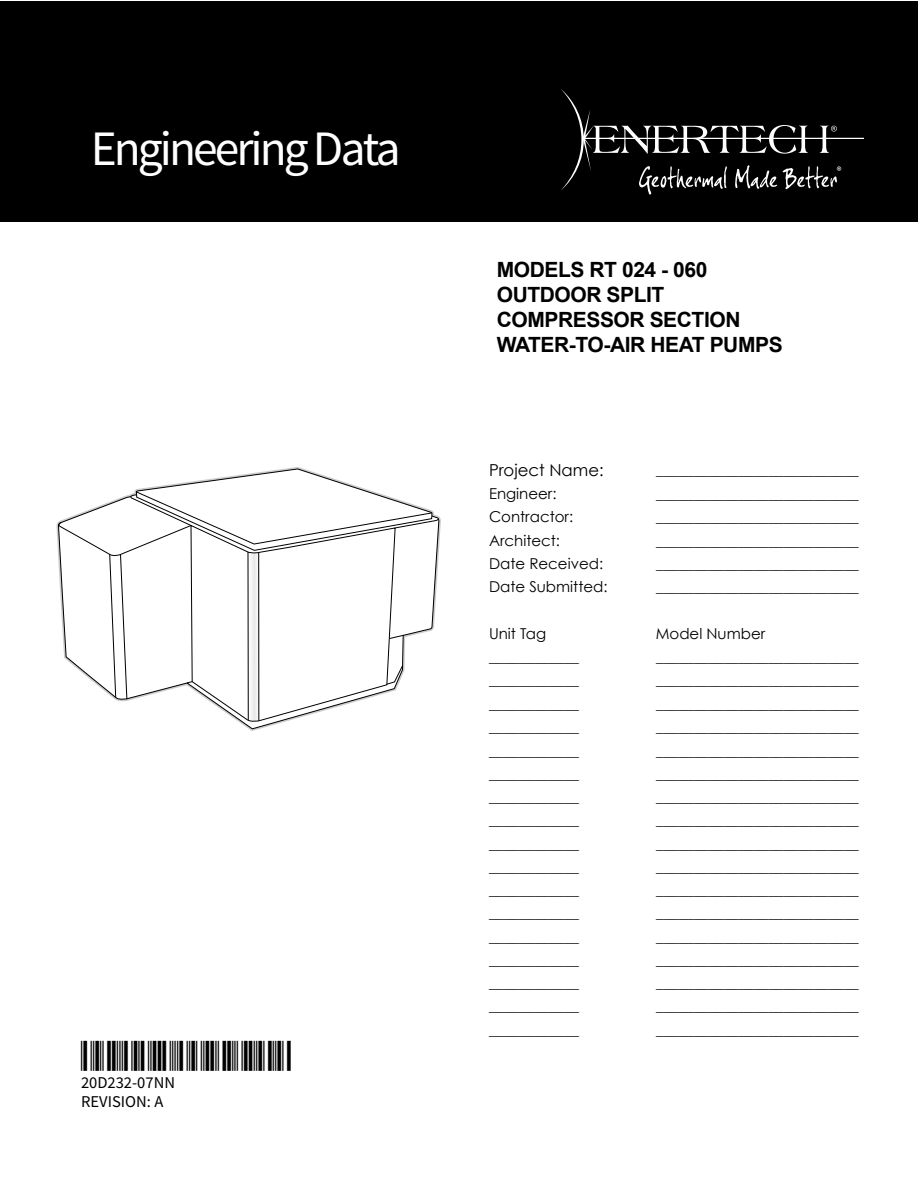
<style>
.page{position:relative;width:918px;height:1188px;background:#fff}
.page>*{position:absolute;margin:0;border:0;box-sizing:border-box;transform-origin:0 0}
.t1{font:49.5px "Source Sans Pro";letter-spacing:-.06em;color:#fff}
.t2{font:700 21px "Arial";letter-spacing:-.02em;color:#000}
.t3{font:16.5px "Source Sans Pro";color:#000}
.t4{font:16.5px "Century Gothic";color:#000}
.TOC_title{font:15px "Century Gothic";color:#000}
</style>
<div class="page">
<div style="left:0;top:1px;width:918px;height:221px;background:#000"></div>
<hr style="left:585px;top:138px;width:279px;height:1px;background:#fff">
<svg style="left:561px;top:89px;width:280px;height:106px"></svg>
<svg style="left:134px;top:469px;width:300px;height:260px"></svg>
<svg style="left:432px;top:514px;width:7px;height:209px"></svg>
<svg style="left:57px;top:491px;width:375px;height:232px"></svg>
<p class="t1" style="left:91px;top:118px;width:312px">Engineering Data</p>
<p class="t3" style="left:81px;top:1072px;width:96px">20D232-07NN</p>
<p class="t3" style="left:81px;top:1092px;width:84px">REVISION: A</p>
<p class="t2" style="left:497px;top:255px;width:212px">MODELS RT 024 - 060</p>
<p class="t2" style="left:497px;top:281px;width:169px">OUTDOOR SPLIT</p>
<p class="t2" style="left:497px;top:306px;width:245px">COMPRESSOR SECTION</p>
<p class="t2" style="left:497px;top:331px;width:287px">WATER-TO-AIR HEAT PUMPS</p>
<p class="t4" style="left:489px;top:460px;width:116px">Project Name:</p>
<p class="TOC_title" style="left:489px;top:484px;width:69px">Engineer:</p>
<p class="TOC_title" style="left:489px;top:508px;width:86px">Contractor:</p>
<p class="TOC_title" style="left:489px;top:531px;width:73px">Architect:</p>
<p class="TOC_title" style="left:489px;top:554px;width:116px">Date Received:</p>
<p class="TOC_title" style="left:489px;top:577px;width:120px">Date Submitted:</p>
<p class="TOC_title" style="left:656px;top:460px;width:204px">___________________________</p>
<p class="TOC_title" style="left:656px;top:484px;width:204px">___________________________</p>
<p class="TOC_title" style="left:656px;top:508px;width:204px">___________________________</p>
<p class="TOC_title" style="left:656px;top:531px;width:204px">___________________________</p>
<p class="TOC_title" style="left:656px;top:554px;width:204px">___________________________</p>
<p class="TOC_title" style="left:656px;top:577px;width:204px">___________________________</p>
<p class="TOC_title" style="left:489px;top:624px;width:59px">Unit Tag</p>
<p class="TOC_title" style="left:656px;top:624px;width:111px">Model Number</p>
<p class="TOC_title" style="left:489px;top:647px;width:91px">____________</p>
<p class="TOC_title" style="left:656px;top:647px;width:204px">___________________________</p>
<p class="TOC_title" style="left:489px;top:670px;width:91px">____________</p>
<p class="TOC_title" style="left:656px;top:670px;width:204px">___________________________</p>
<p class="TOC_title" style="left:489px;top:695px;width:91px">____________</p>
<p class="TOC_title" style="left:656px;top:695px;width:204px">___________________________</p>
<p class="TOC_title" style="left:489px;top:718px;width:91px">____________</p>
<p class="TOC_title" style="left:656px;top:718px;width:204px">___________________________</p>
<p class="TOC_title" style="left:489px;top:741px;width:91px">____________</p>
<p class="TOC_title" style="left:656px;top:741px;width:204px">___________________________</p>
<p class="TOC_title" style="left:489px;top:764px;width:91px">____________</p>
<p class="TOC_title" style="left:656px;top:764px;width:204px">___________________________</p>
<p class="TOC_title" style="left:489px;top:788px;width:91px">____________</p>
<p class="TOC_title" style="left:656px;top:788px;width:204px">___________________________</p>
<p class="TOC_title" style="left:489px;top:811px;width:91px">____________</p>
<p class="TOC_title" style="left:656px;top:811px;width:204px">___________________________</p>
<p class="TOC_title" style="left:489px;top:834px;width:91px">____________</p>
<p class="TOC_title" style="left:656px;top:834px;width:204px">___________________________</p>
<p class="TOC_title" style="left:489px;top:857px;width:91px">____________</p>
<p class="TOC_title" style="left:656px;top:857px;width:204px">___________________________</p>
<p class="TOC_title" style="left:489px;top:881px;width:91px">____________</p>
<p class="TOC_title" style="left:656px;top:881px;width:204px">___________________________</p>
<p class="TOC_title" style="left:489px;top:904px;width:91px">____________</p>
<p class="TOC_title" style="left:656px;top:904px;width:204px">___________________________</p>
<p class="TOC_title" style="left:489px;top:927px;width:91px">____________</p>
<p class="TOC_title" style="left:656px;top:927px;width:204px">___________________________</p>
<p class="TOC_title" style="left:489px;top:950px;width:91px">____________</p>
<p class="TOC_title" style="left:656px;top:950px;width:204px">___________________________</p>
<p class="TOC_title" style="left:489px;top:974px;width:91px">____________</p>
<p class="TOC_title" style="left:656px;top:974px;width:204px">___________________________</p>
<p class="TOC_title" style="left:489px;top:997px;width:91px">____________</p>
<p class="TOC_title" style="left:656px;top:997px;width:204px">___________________________</p>
<p class="TOC_title" style="left:489px;top:1020px;width:91px">____________</p>
<p class="TOC_title" style="left:656px;top:1020px;width:204px">___________________________</p>
</div>
